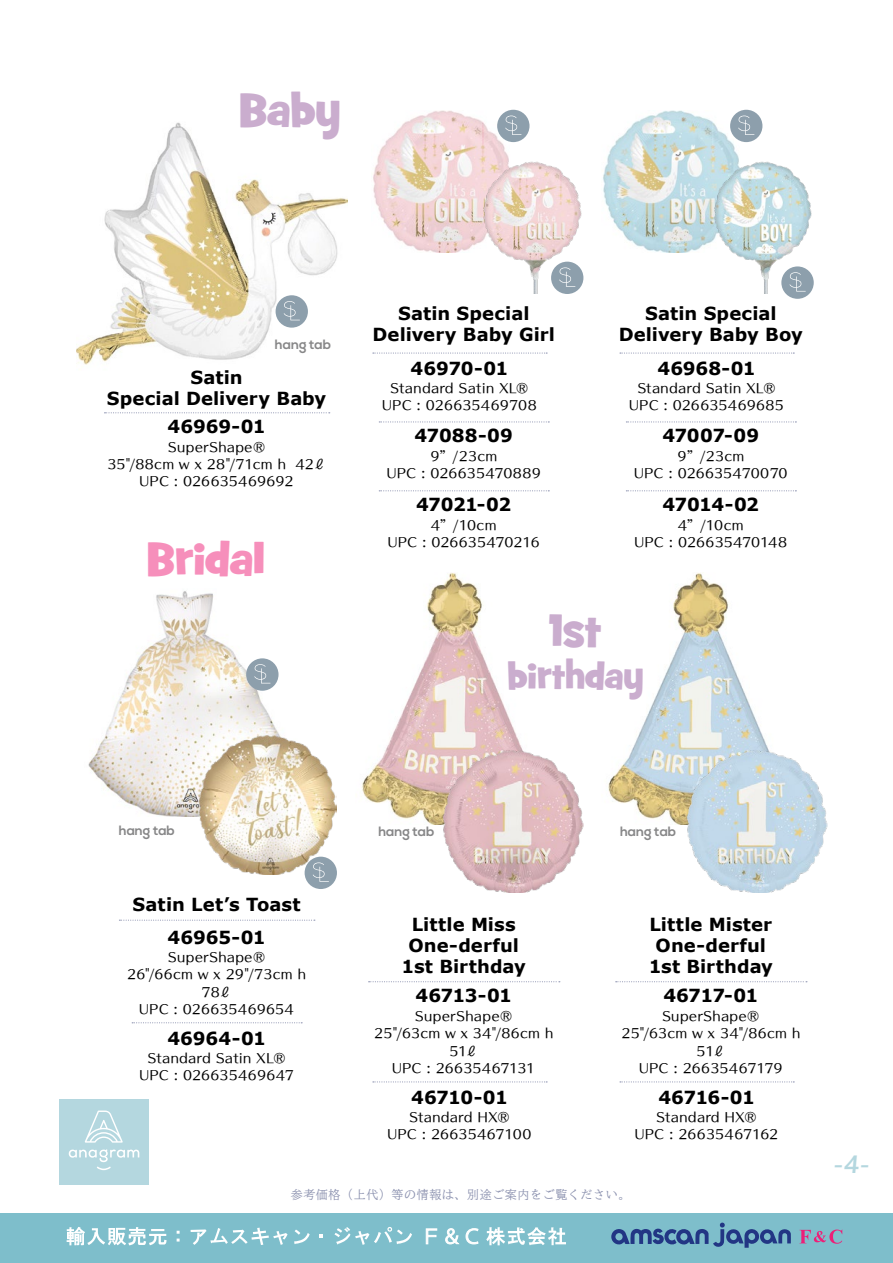
<style>
.page{position:relative;width:893px;height:1263px;background:#fff}
.page>*{position:absolute;margin:0;border:0;box-sizing:border-box;transform-origin:0 0}
.t1{font:45px "TB Retail";letter-spacing:-.005em;color:#caadce}
.t2{font:45px "TB Retail";letter-spacing:-.015em;color:#f68fbb}
.t3{font:36px "TB Retail";letter-spacing:-.01em;color:#caadce}
.t4{font:600 24.9px "Yu Gothic UI";color:#b4d7df;scale:1.06 1}
.t5{font:700 18px/21px "Verdana";color:#000;text-align:center}
.t6{font:700 13.5px "Nexa";color:#878788}
.t7{font:12.75px "UD Typos 510 Std";letter-spacing:-.01em;color:#000}
.t8{font:12.75px "UD Typos 510 Std";letter-spacing:-.045em;color:#000}
.t9{font:12.75px "UD Typos 510 Std";letter-spacing:-.05em;color:#000}
.t10{font:12.75px "UD Typos 510 Std";letter-spacing:-.035em;color:#000}
.t11{font:12.75px "UD Typos 510 Std";letter-spacing:-.04em;color:#000}
.t12{font:12px "BIZ UD Mincho Medium";letter-spacing:.05em;color:#8a90ae}
</style>
<div class="page">
<div style="left:0;top:1213px;width:893px;height:50px;background:#7ebecb"></div>
<svg style="left:799px;top:1229px;width:43px;height:15px"></svg>
<svg style="left:611px;top:1222px;width:180px;height:26px"></svg>
<svg style="left:67px;top:1227px;width:100px;height:18px"></svg>
<svg style="left:177px;top:1231px;width:3px;height:10px"></svg>
<svg style="left:191px;top:1228px;width:97px;height:17px"></svg>
<svg style="left:294px;top:1229px;width:16px;height:15px"></svg>
<svg style="left:319px;top:1234px;width:4px;height:4px"></svg>
<svg style="left:334px;top:1227px;width:78px;height:18px"></svg>
<svg style="left:426px;top:1228px;width:11px;height:16px"></svg>
<svg style="left:445px;top:1228px;width:14px;height:16px"></svg>
<svg style="left:466px;top:1228px;width:12px;height:16px"></svg>
<svg style="left:486px;top:1227px;width:80px;height:18px"></svg>
<img style="left:608px;top:573px;width:161px;height:252px">
<img style="left:373px;top:110px;width:136px;height:142px">
<img style="left:603px;top:110px;width:139px;height:142px">
<img style="left:481px;top:159px;width:102px;height:135px">
<img style="left:711px;top:159px;width:102px;height:135px">
<img style="left:77px;top:122px;width:270px;height:243px">
<img style="left:362px;top:572px;width:161px;height:253px">
<img style="left:441px;top:751px;width:142px;height:142px">
<img style="left:685px;top:751px;width:142px;height:142px">
<img style="left:88px;top:591px;width:192px;height:225px">
<img style="left:197px;top:735px;width:140px;height:140px">
<svg style="left:132px;top:1022px;width:170px;height:1px"></svg>
<svg style="left:119px;top:920px;width:196px;height:1px"></svg>
<svg style="left:104px;top:412px;width:226px;height:1px"></svg>
<svg style="left:369px;top:981px;width:191px;height:1px"></svg>
<svg style="left:616px;top:981px;width:191px;height:1px"></svg>
<svg style="left:373px;top:352px;width:174px;height:2px"></svg>
<svg style="left:373px;top:1081px;width:174px;height:1px"></svg>
<svg style="left:620px;top:1081px;width:174px;height:1px"></svg>
<svg style="left:620px;top:352px;width:174px;height:2px"></svg>
<svg style="left:379px;top:490px;width:170px;height:1px"></svg>
<svg style="left:626px;top:490px;width:170px;height:1px"></svg>
<svg style="left:379px;top:421px;width:170px;height:1px"></svg>
<svg style="left:626px;top:421px;width:170px;height:1px"></svg>
<div style="left:60px;top:1100px;width:89px;height:85px;background:#b4d7df"></div>
<svg style="left:85px;top:1110px;width:38px;height:32px"></svg>
<svg style="left:69px;top:1149px;width:70px;height:21px"></svg>
<div style="left:305px;top:857px;width:32px;height:32px;background:#8d9fac;border-radius:50%"></div>
<svg style="left:313px;top:862px;width:16px;height:20px"></svg>
<div style="left:497px;top:110px;width:32px;height:32px;background:#8d9fac;border-radius:50%"></div>
<svg style="left:505px;top:116px;width:16px;height:19px"></svg>
<div style="left:551px;top:262px;width:32px;height:32px;background:#8d9fac;border-radius:50%"></div>
<svg style="left:559px;top:267px;width:16px;height:20px"></svg>
<div style="left:781px;top:266px;width:33px;height:33px;background:#8d9fac;border-radius:50%"></div>
<svg style="left:789px;top:272px;width:17px;height:20px"></svg>
<div style="left:730px;top:110px;width:32px;height:32px;background:#8d9fac;border-radius:50%"></div>
<svg style="left:738px;top:116px;width:16px;height:19px"></svg>
<div style="left:276px;top:295px;width:32px;height:33px;background:#8d9fac;border-radius:50%"></div>
<svg style="left:284px;top:301px;width:16px;height:19px"></svg>
<div style="left:246px;top:658px;width:33px;height:33px;background:#8d9fac;border-radius:50%"></div>
<svg style="left:254px;top:664px;width:16px;height:19px"></svg>
<p class="t1" style="left:239px;top:80px;width:102px">Baby</p>
<p class="t6" style="left:275px;top:337px;width:58px">hang tab</p>
<p class="t5" style="left:191px;top:366px;width:54px">Satin</p>
<p class="t5" style="left:107px;top:387px;width:221px">Special Delivery Baby</p>
<p class="t5" style="left:168px;top:416px;width:100px">46969-01</p>
<p class="t7" style="left:168px;top:436px;width:99px">SuperShape®</p>
<p class="t11" style="left:107px;top:453px;width:220px">35"/88cm w x 28"/71cm h 42ℓ</p>
<p class="t8" style="left:139px;top:470px;width:156px">UPC : 026635469692</p>
<p class="t2" style="left:147px;top:529px;width:119px">Bridal</p>
<p class="t5" style="left:373px;top:302px;width:184px">Satin Special<br>Delivery Baby Girl</p>
<p class="t5" style="left:619px;top:302px;width:186px">Satin Special<br>Delivery Baby Boy</p>
<p class="t5" style="left:411px;top:358px;width:99px">46970-01</p>
<p class="t7" style="left:390px;top:377px;width:140px">Standard Satin XL®</p>
<p class="t7" style="left:382px;top:394px;width:157px">UPC : 026635469708</p>
<p class="t5" style="left:415px;top:425px;width:100px">47088-09</p>
<p class="t7" style="left:430px;top:445px;width:69px">9”/23cm</p>
<p class="t10" style="left:386px;top:462px;width:156px">UPC : 026635470889</p>
<p class="t5" style="left:416px;top:494px;width:97px">47021-02</p>
<p class="t7" style="left:431px;top:514px;width:67px">4”/10cm</p>
<p class="t9" style="left:387px;top:531px;width:154px">UPC : 026635470216</p>
<p class="t5" style="left:657px;top:358px;width:100px">46968-01</p>
<p class="t7" style="left:637px;top:377px;width:140px">Standard Satin XL®</p>
<p class="t7" style="left:629px;top:394px;width:157px">UPC : 026635469685</p>
<p class="t5" style="left:662px;top:425px;width:98px">47007-09</p>
<p class="t7" style="left:677px;top:445px;width:69px">9”/23cm</p>
<p class="t8" style="left:634px;top:462px;width:156px">UPC : 026635470070</p>
<p class="t5" style="left:663px;top:494px;width:98px">47014-02</p>
<p class="t7" style="left:678px;top:514px;width:67px">4”/10cm</p>
<p class="t9" style="left:634px;top:531px;width:155px">UPC : 026635470148</p>
<p class="t1" style="left:549px;top:601px;width:55px">1st</p>
<p class="t3" style="left:508px;top:652px;width:137px">birthday</p>
<p class="t6" style="left:119px;top:822px;width:58px">hang tab</p>
<p class="t6" style="left:378px;top:824px;width:58px">hang tab</p>
<p class="t6" style="left:620px;top:824px;width:58px">hang tab</p>
<p class="t5" style="left:133px;top:893px;width:169px">Satin Let’s Toast</p>
<p class="t5" style="left:168px;top:927px;width:100px">46965-01</p>
<p class="t7" style="left:168px;top:946px;width:99px">SuperShape®</p>
<p class="t7" style="left:127px;top:963px;width:181px">26"/66cm w x 29"/73cm h</p>
<p class="t7" style="left:201px;top:981px;width:32px">78ℓ</p>
<p class="t7" style="left:139px;top:998px;width:157px">UPC : 026635469654</p>
<p class="t5" style="left:167px;top:1027px;width:100px">46964-01</p>
<p class="t7" style="left:147px;top:1047px;width:140px">Standard Satin XL®</p>
<p class="t7" style="left:139px;top:1064px;width:157px">UPC : 026635469647</p>
<p class="t5" style="left:412px;top:913px;width:106px">Little Miss</p>
<p class="t5" style="left:409px;top:934px;width:112px">One-derful</p>
<p class="t5" style="left:402px;top:955px;width:126px">1st Birthday</p>
<p class="t5" style="left:416px;top:985px;width:98px">46713-01</p>
<p class="t7" style="left:415px;top:1005px;width:99px">SuperShape®</p>
<p class="t7" style="left:374px;top:1022px;width:181px">25"/63cm w x 34"/86cm h</p>
<p class="t7" style="left:449px;top:1040px;width:31px">51ℓ</p>
<p class="t8" style="left:392px;top:1057px;width:145px">UPC : 26635467131</p>
<p class="t5" style="left:411px;top:1086px;width:98px">46710-01</p>
<p class="t7" style="left:409px;top:1106px;width:102px">Standard HX®</p>
<p class="t10" style="left:387px;top:1123px;width:146px">UPC : 26635467100</p>
<p class="t5" style="left:649px;top:913px;width:124px">Little Mister</p>
<p class="t5" style="left:656px;top:934px;width:112px">One-derful</p>
<p class="t5" style="left:649px;top:955px;width:126px">1st Birthday</p>
<p class="t5" style="left:663px;top:985px;width:96px">46717-01</p>
<p class="t7" style="left:662px;top:1005px;width:99px">SuperShape®</p>
<p class="t7" style="left:621px;top:1022px;width:181px">25"/63cm w x 34"/86cm h</p>
<p class="t7" style="left:696px;top:1040px;width:31px">51ℓ</p>
<p class="t8" style="left:639px;top:1057px;width:145px">UPC : 26635467179</p>
<p class="t5" style="left:658px;top:1086px;width:98px">46716-01</p>
<p class="t7" style="left:656px;top:1106px;width:102px">Standard HX®</p>
<p class="t8" style="left:635px;top:1123px;width:146px">UPC : 26635467162</p>
<p class="t12" style="left:291px;top:1189px;width:341px">参考価格（上代）等の情報は、別途ご案内をご覧ください。</p>
<h3 class="t4" style="left:832px;top:1150px;width:40px">-4-</h3>
</div>
